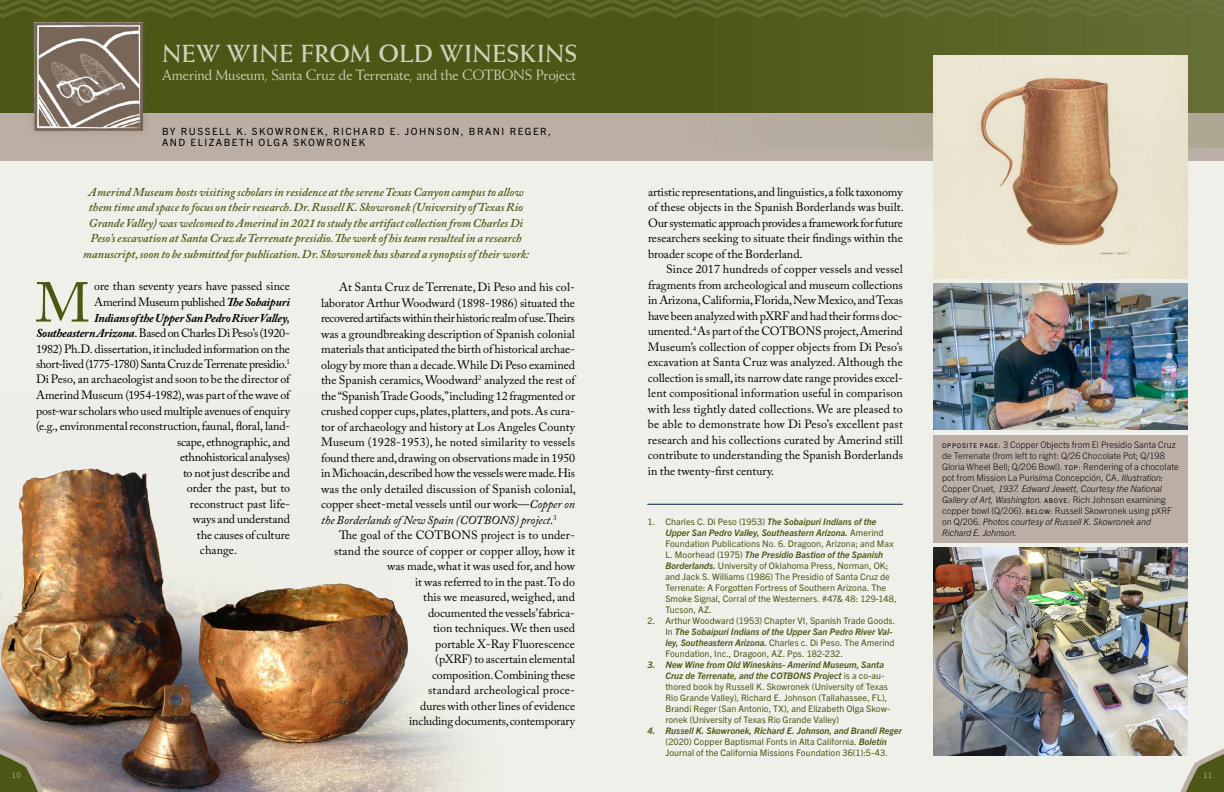
<style>
.page{position:relative;width:1224px;height:792px;background:#eff0e9}
.page>*{position:absolute;margin:0;border:0;box-sizing:border-box;transform-origin:0 0}
.t1{font:55.6px "Adobe Caslon Pro";color:#4d5715}
.t2{font:700 25px "Weiss BT";letter-spacing:.005em;color:#d0d2bd}
.t3{font:15px "Weiss BT";letter-spacing:-.02em;color:#d0d2bd}
.t4{font:12px/15.5px "Adobe Caslon Pro";color:#000;text-align:justify}
.t5{font:italic 600 12px/15.5px "Adobe Caslon Pro";color:#4d5715;text-align:center}
.t6{font:12px "Adobe Caslon Pro";letter-spacing:-.025em;color:#000}
.t7{font:12px "Adobe Caslon Pro";letter-spacing:-.03em;color:#000}
.t8{font:italic 700 12px "Adobe Caslon Pro";letter-spacing:-.02em;color:#000}
.t9{font:12px "Adobe Caslon Pro";letter-spacing:-.02em;color:#000}
.t10{font:10px/11px "Trade Gothic Next LT Pro";letter-spacing:.15em;color:#070503}
.t11{font:9px/11px "Trade Gothic Next LT Pro";letter-spacing:.005em;color:#4d5715}
.t12{font:300 9px/11px "Trade Gothic Next LT Pro";letter-spacing:.005em;color:#070503}
.t13{font:8px "Trade Gothic Next LT Pro";color:#a2a67f}
.s1{font-weight:700;font-style:italic}
.s2{font-style:italic}
.s3{font-weight:400;font-size:6.5px}
</style>
<div class="page">
<div style="left:0;top:0;width:1224px;height:113px;background:#4d5715"></div>
<div style="left:0;top:113px;width:1224px;height:48px;background:#baaea5"></div>
<div style="left:670px;top:0;width:554px;height:148px;background:#000;opacity:.03"></div>
<img style="left:0;top:468px;width:466px;height:324px">
<img style="left:933px;top:55px;width:255px;height:224px">
<div style="left:933px;top:435px;width:255px;height:108px;background:#baaea5"></div>
<img style="left:933px;top:547px;width:255px;height:209px">
<img style="left:933px;top:284px;width:255px;height:146px">
<hr style="left:647px;top:504px;width:256px;height:1px;background:#001e45">
<svg style="left:0;top:0;width:1224px;height:18px"></svg>
<div style="left:24px;top:12px;width:129px;height:128px;background:#786658;opacity:.3"></div>
<img style="left:35px;top:22px;width:108px;height:108px">
<svg style="left:1171px;top:739px;width:53px;height:53px"></svg>
<svg style="left:0;top:739px;width:53px;height:53px"></svg>
<h2 class="t2" style="left:162px;top:38px;width:417px">NEW WINE FROM OLD WINESKINS</h2>
<p class="t3" style="left:162px;top:66px;width:416px">Amerind Museum, Santa Cruz de Terrenate, and the COTBONS Project</p>
<p class="t10" style="left:162px;top:125px;width:391px">BY RUSSELL K. SKOWRONEK, RICHARD E. JOHNSON, BRANI REGER,<br>AND ELIZABETH OLGA SKOWRONEK</p>
<p class="t5" style="left:83px;top:184px;width:448px">Amerind Museum hosts visiting scholars in residence at the serene Texas Canyon campus to allow them time and space to focus on their research. Dr. Russell K. Skowronek (University of Texas Rio Grande Valley) was welcomed to Amerind in 2021 to study the artifact collection from Charles Di Peso’s excavation at Santa Cruz de Terrenate presidio. The work of his team resulted in a research manuscript, soon to be submitted for publication. Dr. Skowronek has shared a synopsis of their work:</p>
<h1 class="t1" style="left:36px;top:270px;width:56px">M</h1>
<p class="t4" style="left:94px;top:279px;width:197px">ore than seventy years have passed since</p>
<p class="t6" style="left:94px;top:295px;width:197px">Amerind Museum published <span class="s1">The Sobaipuri</span></p>
<p class="t8" style="left:94px;top:310px;width:197px">Indians of the Upper San Pedro River Valley,</p>
<p class="t6" style="left:36px;top:326px;width:256px"><span class="s1">Southeastern Arizona</span>. Based on Charles Di Peso’s (1920-</p>
<p class="t4" style="left:36px;top:341px;width:255px">1982) Ph.D. dissertation, it included information on the</p>
<p class="t7" style="left:36px;top:357px;width:255px">short-lived (1775-1780) Santa Cruz de Terrenate presidio.<sup>1</sup></p>
<p class="t4" style="left:36px;top:372px;width:255px">Di Peso, an archaeologist and soon to be the director of</p>
<p class="t4" style="left:36px;top:387px;width:255px">Amerind Museum (1954-1982), was part of the wave of</p>
<p class="t4" style="left:36px;top:403px;width:255px">post-war scholars who used multiple avenues of enquiry</p>
<p class="t4" style="left:36px;top:418px;width:256px">(e.g., environmental reconstruction, faunal, floral, land-</p>
<p class="t4" style="left:177px;top:434px;width:114px">scape, ethnographic, and</p>
<p class="t9" style="left:180px;top:450px;width:111px">ethnohistorical analyses)</p>
<p class="t4" style="left:183px;top:465px;width:109px">to not just describe and</p>
<p class="t4" style="left:187px;top:480px;width:104px">order the past, but to</p>
<p class="t4" style="left:190px;top:496px;width:101px">reconstruct past life-</p>
<p class="t4" style="left:193px;top:511px;width:99px">ways and understand</p>
<p class="t4" style="left:197px;top:527px;width:95px">the causes of culture</p>
<p class="t4" style="left:200px;top:542px;width:39px">change.</p>
<p class="t4" style="left:321px;top:279px;width:256px;text-indent:18px">At Santa Cruz de Terrenate, Di Peso and his col&shy;laborator Arthur Woodward (1898-1986) situated the recovered artifacts within their historic realm of use.Theirs was a groundbreaking description of Spanish colonial materials that anticipated the birth of historical archae&shy;ology by more than a decade. While Di Peso examined the Spanish ceramics, Woodward<sup>2</sup> analyzed the rest of the “Spanish Trade Goods,” including 12 fragmented or crushed copper cups, plates, platters, and pots. As cura&shy;tor of archaeology and history at Los Angeles County Museum (1928-1953), he noted similarity to vessels found there and, drawing on observations made in 1950 in Michoacán, described how the vessels were made. His was the only detailed discussion of Spanish colonial, copper sheet-metal vessels until our work—<span class="s2">Copper on the Borderlands of New Spain (COTBONS) project</span>.<sup>3</sup></p>
<p class="t4" style="left:334px;top:527px;width:243px;text-align:right">The goal of the COTBONS project is to under&shy;stand the source of copper or copper alloy, how it was made, what it was used for, and how<br>it was referred to in the past. To do<br>this we measured, weighed, and<br>documented the vessels’fabrica-<br>tion techniques. We then used<br>portable X-Ray Fluorescence<br>(pXRF) to ascertain elemental<br>composition. Combining these<br>standard archeological proce-<br>dures with other lines of evidence<br>including documents, contemporary</p>
<p class="t4" style="left:648px;top:184px;width:257px">artistic representations, and linguistics, a folk taxonomy of these objects in the Spanish Borderlands was built.<br>Our systematic approach provides a framework for future researchers seeking to situate their findings within the broader scope of the Borderland.</p>
<p class="t4" style="left:648px;top:261px;width:257px;text-indent:18px">Since 2017 hundreds of copper vessels and vessel fragments from archeological and museum collections in Arizona, California, Florida, New Mexico, and Texas have been analyzed with pXRF and had their forms doc&shy;umented.<sup>4</sup> As part of the COTBONS project, Amerind Museum’s collection of copper objects from Di Peso’s excavation at Santa Cruz was analyzed. Although the collection is small, its narrow date range provides excel&shy;lent compositional information useful in comparison with less tightly dated collections. We are pleased to be able to demonstrate how Di Peso’s excellent past research and his collections curated by Amerind still contribute to understanding the Spanish Borderlands in the twenty-first century.</p>
<p class="t11" style="left:665px;top:515px;width:233px;text-indent:-18px">1. Charles C. Di Peso (1953) <span class="s1">The Sobaipuri Indians of the Upper San Pedro Valley, Southeastern Arizona.</span> Amerind Foundation Publications No. 6. Dragoon, Arizona; and Max L. Moorhead (1975) <span class="s1">The Presidio Bastion of the Spanish Borderlands.</span> University of Oklahoma Press, Norman, OK; and Jack S. Williams (1986) The Presidio of Santa Cruz de Terrenate: A Forgotten Fortress of Southern Arizona. The Smoke Signal, Corral of the Westerners. #47&amp; 48: 129-148, Tucson, AZ.</p>
<p class="t11" style="left:665px;top:614px;width:231px;text-indent:-18px">2. Arthur Woodward (1953) Chapter VI, Spanish Trade Goods.<br>In <span class="s1">The Sobaipuri Indians of the Upper San Pedro River Val&shy;ley, Southeastern Arizona.</span> Charles c. Di Peso. The Amerind Foundation, Inc., Dragoon, AZ. Pps. 182-232.</p>
<p class="t11" style="left:665px;top:658px;width:226px;text-indent:-18px"><span class="s1">3. New Wine from Old Wineskins- Amerind Museum, Santa Cruz de Terrenate, and the COTBONS Project</span> is a co-au&shy;thored book by Russell K. Skowronek (University of Texas Rio Grande Valley), Richard E. Johnson (Tallahassee, FL), Brandi Reger (San Antonio, TX), and Elizabeth Olga Skow&shy;ronek (University of Texas Rio Grande Valley)</p>
<p class="t11" style="left:647px;top:724px;width:256px;text-align:center"><span class="s1">4. Russell K. Skowronek, Richard E. Johnson, and Brandi Reger </span>(2020) Copper Baptismal Fonts in Alta California. <span class="s1">Boletín<br></span>Journal of the California Missions Foundation 36(1):5-43.</p>
<p class="t12" style="left:942px;top:439px;width:238px"><span class="s3">OPPOSITE PAGE:</span> 3 Copper Objects from El Presidio Santa Cruz de Terrenate (from left to right: Q/26 Chocolate Pot; Q/198<br>Gloria Wheel Bell; Q/206 Bowl). <span class="s3">TOP:</span> Rendering of a chocolate pot from Mission La Purisíma Concepción, CA. <span class="s2">Illustration:<br></span>Copper Cruet<span class="s2">, 1937. Edward Jewett, Courtesy the National Gallery of Art, Washington.</span> <span class="s3">ABOVE:</span> Rich Johnson examining copper bowl (Q/206). <span class="s3">BELOW:</span> Russell Skowronek using pXRF on Q/206. <span class="s2">Photos courtesy of Russell K. Skowronek and Richard E. Johnson.</span></p>
<p class="t13" style="left:11px;top:770px;width:11px">10</p>
<p class="t13" style="left:1203px;top:770px;width:11px">11</p>
</div>
